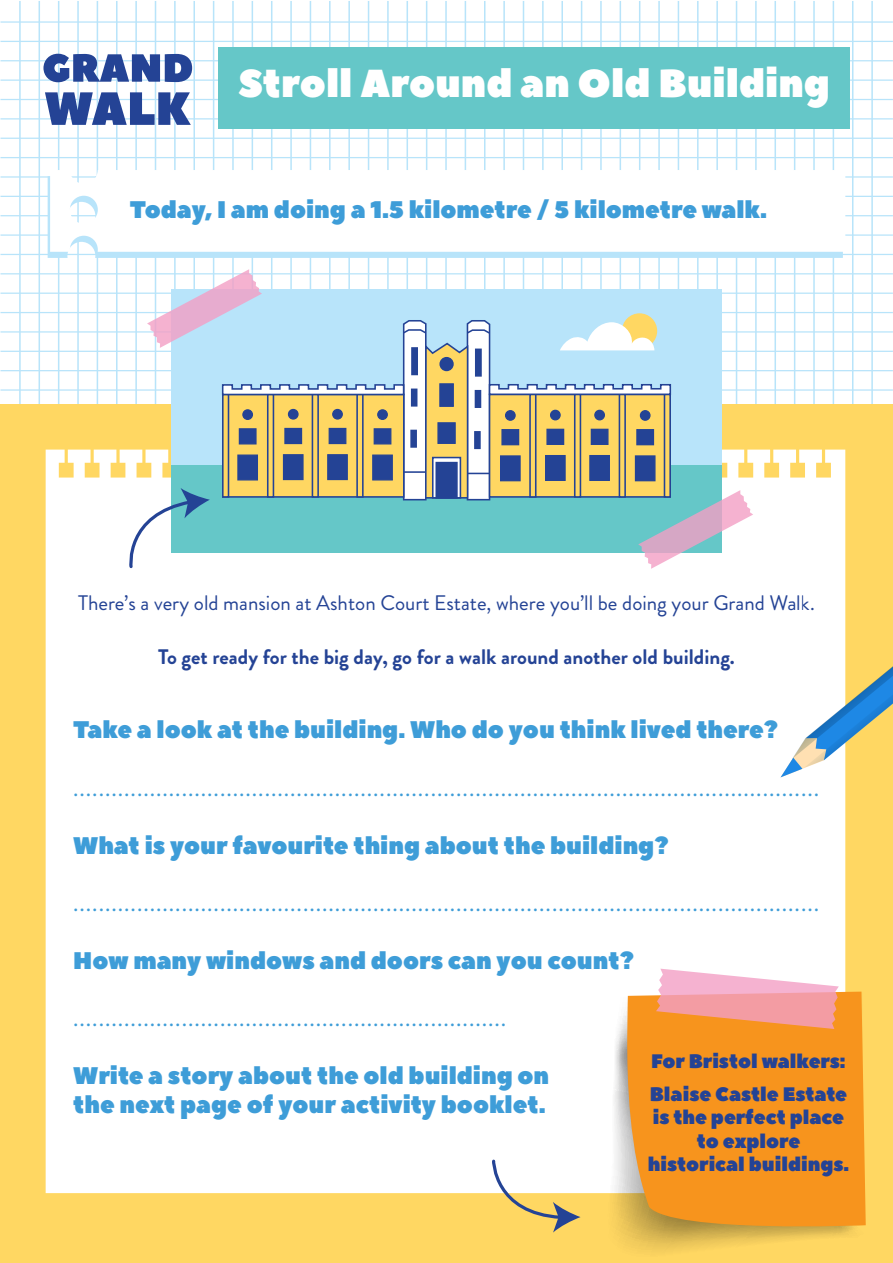
<style>
.page{position:relative;width:893px;height:1263px;background:#fff}
.page>*{position:absolute;margin:0;border:0;box-sizing:border-box;transform-origin:0 0}
.t1{font:39px "Peace Sans";color:#fff}
.t2{font:24px "Brandon Grotesque";color:#3e9dd8}
.t3{font:24px/28.8px "Peace Sans";color:#3e9dd8}
.t4{font:21px "Brandon Grotesque";color:#244395}
.t5{font:700 21px "Brandon Grotesque";color:#244395}
.t6{font:19.5px/23.4px "Peace Sans";color:#244395}
</style>
<div class="page">
<hr style="left:39px;top:1px;width:1px;height:1262px;background:#b8e4fa">
<hr style="left:19px;top:1px;width:2px;height:1262px;background:#b8e4fa">
<hr style="left:58px;top:1px;width:1px;height:1262px;background:#b8e4fa">
<hr style="left:77px;top:1px;width:2px;height:1262px;background:#b8e4fa">
<hr style="left:97px;top:1px;width:1px;height:1262px;background:#b8e4fa">
<hr style="left:116px;top:1px;width:2px;height:1262px;background:#b8e4fa">
<hr style="left:135px;top:1px;width:2px;height:1262px;background:#b8e4fa">
<hr style="left:155px;top:1px;width:1px;height:1262px;background:#b8e4fa">
<hr style="left:174px;top:1px;width:2px;height:1262px;background:#b8e4fa">
<hr style="left:193px;top:1px;width:2px;height:1262px;background:#b8e4fa">
<hr style="left:213px;top:1px;width:1px;height:1262px;background:#b8e4fa">
<hr style="left:232px;top:1px;width:2px;height:1262px;background:#b8e4fa">
<hr style="left:252px;top:1px;width:1px;height:1262px;background:#b8e4fa">
<hr style="left:271px;top:1px;width:1px;height:1262px;background:#b8e4fa">
<hr style="left:290px;top:1px;width:2px;height:1262px;background:#b8e4fa">
<hr style="left:310px;top:1px;width:1px;height:1262px;background:#b8e4fa">
<hr style="left:329px;top:1px;width:2px;height:1262px;background:#b8e4fa">
<hr style="left:348px;top:1px;width:2px;height:1262px;background:#b8e4fa">
<hr style="left:368px;top:1px;width:1px;height:1262px;background:#b8e4fa">
<hr style="left:387px;top:1px;width:2px;height:1262px;background:#b8e4fa">
<hr style="left:407px;top:1px;width:1px;height:1262px;background:#b8e4fa">
<hr style="left:426px;top:1px;width:1px;height:1262px;background:#b8e4fa">
<hr style="left:445px;top:1px;width:2px;height:1262px;background:#b8e4fa">
<hr style="left:465px;top:1px;width:1px;height:1262px;background:#b8e4fa">
<hr style="left:484px;top:1px;width:1px;height:1262px;background:#b8e4fa">
<hr style="left:503px;top:1px;width:2px;height:1262px;background:#b8e4fa">
<hr style="left:523px;top:1px;width:1px;height:1262px;background:#b8e4fa">
<hr style="left:542px;top:1px;width:2px;height:1262px;background:#b8e4fa">
<hr style="left:561px;top:1px;width:2px;height:1262px;background:#b8e4fa">
<hr style="left:581px;top:1px;width:1px;height:1262px;background:#b8e4fa">
<hr style="left:600px;top:1px;width:2px;height:1262px;background:#b8e4fa">
<hr style="left:620px;top:1px;width:1px;height:1262px;background:#b8e4fa">
<hr style="left:639px;top:1px;width:1px;height:1262px;background:#b8e4fa">
<hr style="left:658px;top:1px;width:2px;height:1262px;background:#b8e4fa">
<hr style="left:678px;top:1px;width:1px;height:1262px;background:#b8e4fa">
<hr style="left:697px;top:1px;width:1px;height:1262px;background:#b8e4fa">
<hr style="left:716px;top:1px;width:2px;height:1262px;background:#b8e4fa">
<hr style="left:736px;top:1px;width:1px;height:1262px;background:#b8e4fa">
<hr style="left:755px;top:1px;width:2px;height:1262px;background:#b8e4fa">
<hr style="left:774px;top:1px;width:2px;height:1262px;background:#b8e4fa">
<hr style="left:794px;top:1px;width:1px;height:1262px;background:#b8e4fa">
<hr style="left:813px;top:1px;width:2px;height:1262px;background:#b8e4fa">
<hr style="left:833px;top:1px;width:1px;height:1262px;background:#b8e4fa">
<hr style="left:852px;top:1px;width:1px;height:1262px;background:#b8e4fa">
<hr style="left:871px;top:1px;width:2px;height:1262px;background:#b8e4fa">
<hr style="left:0;top:389px;width:893px;height:2px;background:#b8e4fa">
<hr style="left:0;top:370px;width:893px;height:1px;background:#b8e4fa">
<hr style="left:0;top:351px;width:893px;height:1px;background:#b8e4fa">
<hr style="left:0;top:331px;width:893px;height:2px;background:#b8e4fa">
<hr style="left:0;top:312px;width:893px;height:1px;background:#b8e4fa">
<hr style="left:0;top:293px;width:893px;height:1px;background:#b8e4fa">
<hr style="left:0;top:273px;width:893px;height:1px;background:#b8e4fa">
<hr style="left:0;top:254px;width:893px;height:1px;background:#b8e4fa">
<hr style="left:0;top:234px;width:893px;height:2px;background:#b8e4fa">
<hr style="left:0;top:215px;width:893px;height:1px;background:#b8e4fa">
<hr style="left:0;top:196px;width:893px;height:1px;background:#b8e4fa">
<hr style="left:0;top:176px;width:893px;height:2px;background:#b8e4fa">
<hr style="left:0;top:157px;width:893px;height:1px;background:#b8e4fa">
<hr style="left:0;top:138px;width:893px;height:1px;background:#b8e4fa">
<hr style="left:0;top:118px;width:893px;height:1px;background:#b8e4fa">
<hr style="left:0;top:99px;width:893px;height:1px;background:#b8e4fa">
<hr style="left:0;top:80px;width:893px;height:1px;background:#b8e4fa">
<hr style="left:0;top:60px;width:893px;height:1px;background:#b8e4fa">
<hr style="left:0;top:41px;width:893px;height:1px;background:#b8e4fa">
<hr style="left:0;top:21px;width:893px;height:2px;background:#b8e4fa">
<div style="left:0;top:405px;width:893px;height:858px;background:#ffd762"></div>
<div style="left:46px;top:450px;width:799px;height:743px;background:#fff"></div>
<svg style="left:606px;top:992px;width:113px;height:259px"></svg>
<svg style="left:614px;top:992px;width:235px;height:252px"></svg>
<svg style="left:627px;top:991px;width:239px;height:242px;background:#f39724"></svg>
<svg style="left:656px;top:969px;width:183px;height:60px;background:#f5afa6"></svg>
<div style="left:218px;top:47px;width:632px;height:82px;background:#65c7c8"></div>
<svg style="left:43px;top:54px;width:149px;height:28px"></svg>
<svg style="left:45px;top:92px;width:146px;height:33px"></svg>
<svg style="left:490px;top:1158px;width:90px;height:74px"></svg>
<div style="left:48px;top:178px;width:795px;height:80px;background:#b8e4fa"></div>
<svg style="left:50px;top:170px;width:795px;height:82px"></svg>
<svg style="left:125px;top:269px;width:628px;height:301px"></svg>
<svg style="left:780px;top:496px;width:113px;height:281px"></svg>
<h1 class="t1" style="left:238px;top:58px;width:593px">Stroll Around an Old Building</h1>
<p class="t3" style="left:130px;top:196px;width:639px">Today, I am doing a 1.5 kilometre / 5 kilometre walk.</p>
<p class="t4" style="left:78px;top:588px;width:738px">There’s a very old mansion at Ashton Court Estate, where you’ll be doing your Grand Walk.</p>
<p class="t5" style="left:158px;top:642px;width:578px">To get ready for the big day, go for a walk around another old building.</p>
<p class="t3" style="left:73px;top:716px;width:707px">Take a look at the building. Who do you think lived there?</p>
<p class="t2" style="left:73px;top:771px;width:747px">.....................................................................................................................</p>
<p class="t3" style="left:73px;top:832px;width:597px">What is your favourite thing about the building?</p>
<p class="t2" style="left:73px;top:886px;width:747px">.....................................................................................................................</p>
<p class="t3" style="left:73px;top:947px;width:562px">How many windows and doors can you count?</p>
<p class="t2" style="left:73px;top:1002px;width:435px">....................................................................</p>
<p class="t3" style="left:73px;top:1062px;width:478px">Write a story about the old building on the next page of your activity booklet.</p>
<p class="t6" style="left:650px;top:1045px;width:199px;line-height:33px">For Bristol walkers:<br>Blaise Castle Estate</p>
<p class="t6" style="left:648px;top:1106px;width:203px;text-align:center">is the perfect place to explore historical buildings.</p>
</div>
